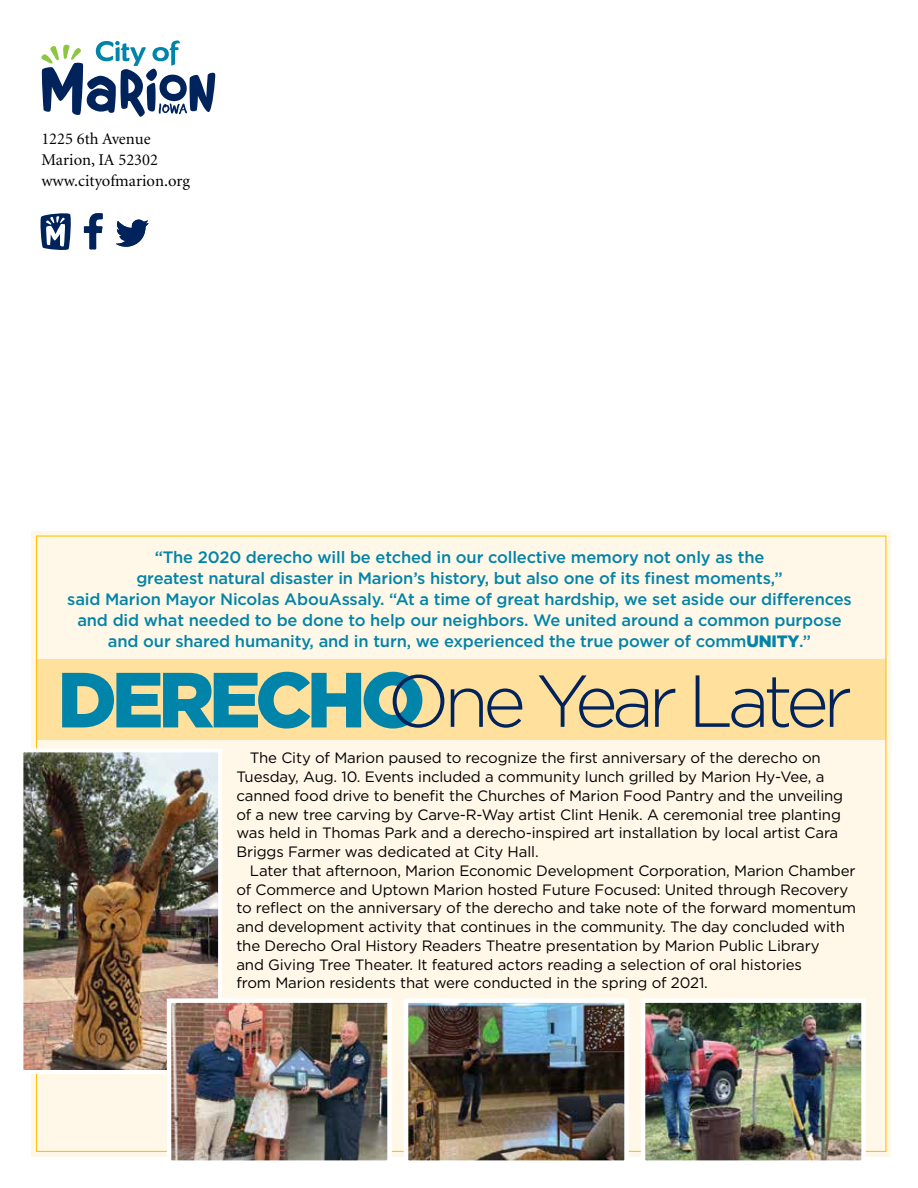
<style>
.page{position:relative;width:918px;height:1188px;background:#fff}
.page>*{position:absolute;margin:0;border:0;box-sizing:border-box;transform-origin:0 0}
.t1{font:900 78px "Gotham";letter-spacing:-.07em;color:#0084a9}
.t2{font:300 73.5px "Gotham";letter-spacing:-.08em;color:#00235c}
.t3{font:500 16.5px/21px "Gotham";letter-spacing:-.01em;color:#0084a9;text-align:center}
.t4{font:16.5px/21px "Minion";color:#000}
.t5{font:15px/18.8px "Gotham";letter-spacing:-.01em;color:#000}
.s1{font-weight:900}
</style>
<div class="page">
<div style="left:32px;top:531px;width:859px;height:625px;background:#fff7e7"></div>
<div style="left:37px;top:659px;width:849px;height:81px;background:#ffe19d"></div>
<svg style="left:41px;top:40px;width:174px;height:77px"></svg>
<svg style="left:84px;top:213px;width:65px;height:36px"></svg>
<svg style="left:40px;top:213px;width:31px;height:37px"></svg>
<img style="left:25px;top:753px;width:192px;height:316px">
<div style="left:20px;top:748px;width:202px;height:326px;border:4px solid #fff"></div>
<img style="left:409px;top:1003px;width:215px;height:157px">
<div style="left:404px;top:998px;width:225px;height:167px;border:4px solid #fff"></div>
<img style="left:646px;top:1003px;width:215px;height:157px">
<div style="left:641px;top:998px;width:225px;height:167px;border:4px solid #fff"></div>
<img style="left:172px;top:1003px;width:215px;height:157px">
<div style="left:167px;top:998px;width:225px;height:167px;border:4px solid #fff"></div>
<p class="t4" style="left:41px;top:129px;width:150px">1225 6th Avenue<br>Marion, IA 52302 www.cityofmarion.org</p>
<p class="t3" style="left:67px;top:547px;width:786px">“The 2020 derecho will be etched in our collective memory not only as the<br>greatest natural disaster in Marion’s history, but also one of its finest moments,”<br>said Marion Mayor Nicolas AbouAssaly. “At a time of great hardship, we set aside our differences and did what needed to be done to help our neighbors. We united around a common purpose and our shared humanity, and in turn, we experienced the true power of comm<span class="s1">UNITY</span>.”</p>
<h1 class="t1" style="left:57px;top:646px;width:370px">DERECHO</h1>
<p class="t5" style="left:236px;top:748px;width:608px;text-indent:14px">The City of Marion paused to recognize the first anniversary of the derecho on Tuesday, Aug. 10. Events included a community lunch grilled by Marion Hy-Vee, a canned food drive to benefit the Churches of Marion Food Pantry and the unveiling of a new tree carving by Carve-R-Way artist Clint Henik. A ceremonial tree planting was held in Thomas Park and a derecho-inspired art installation by local artist Cara Briggs Farmer was dedicated at City Hall.</p>
<p class="t5" style="left:236px;top:861px;width:621px;text-indent:14px">Later that afternoon, Marion Economic Development Corporation, Marion Chamber of Commerce and Uptown Marion hosted Future Focused: United through Recovery to reflect on the anniversary of the derecho and take note of the forward momentum and development activity that continues in the community. The day concluded with the Derecho Oral History Readers Theatre presentation by Marion Public Library<br>and Giving Tree Theater. It featured actors reading a selection of oral histories<br>from Marion residents that were conducted in the spring of 2021.</p>
<h2 class="t2" style="left:387px;top:654px;width:467px">One Year Later</h2>
</div>
